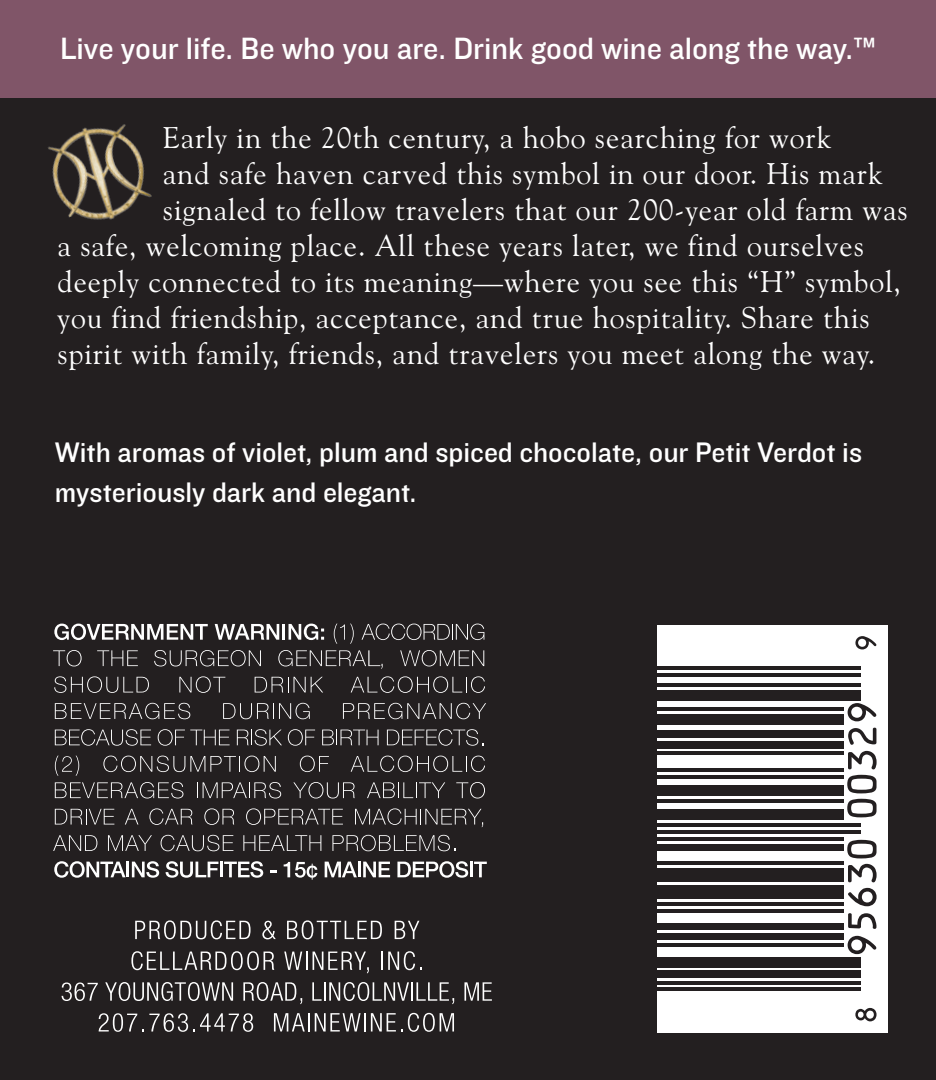
<style>
.page{position:relative;width:936px;height:1080px;background:#231f20}
.page>*{position:absolute;margin:0;border:0;box-sizing:border-box;transform-origin:0 0}
.t1{font:32px "Knockout HTF31 Junior Middlewt";color:#fff}
.t2{font:30px "Goudy Old Style BT";letter-spacing:.03em;color:#fff}
.t3{font:29.2px/40px "Knockout HTF31 Junior Middlewt";color:#fff}
</style>
<div class="page">
<div style="left:0;top:0;width:936px;height:98px;background:#805568"></div>
<img style="left:48px;top:124px;width:104px;height:96px">
<svg style="left:54px;top:624px;width:154px;height:16px"></svg>
<svg style="left:215px;top:624px;width:109px;height:16px"></svg>
<svg style="left:334px;top:624px;width:20px;height:20px"></svg>
<svg style="left:362px;top:624px;width:122px;height:16px"></svg>
<svg style="left:53px;top:650px;width:29px;height:16px"></svg>
<svg style="left:97px;top:650px;width:41px;height:16px"></svg>
<svg style="left:154px;top:650px;width:107px;height:16px"></svg>
<svg style="left:278px;top:650px;width:105px;height:19px"></svg>
<svg style="left:400px;top:650px;width:84px;height:16px"></svg>
<svg style="left:54px;top:676px;width:95px;height:17px"></svg>
<svg style="left:179px;top:676px;width:46px;height:17px"></svg>
<svg style="left:255px;top:677px;width:68px;height:16px"></svg>
<svg style="left:351px;top:676px;width:134px;height:17px"></svg>
<svg style="left:55px;top:703px;width:135px;height:16px"></svg>
<svg style="left:223px;top:703px;width:87px;height:16px"></svg>
<svg style="left:343px;top:703px;width:143px;height:16px"></svg>
<svg style="left:55px;top:729px;width:96px;height:17px"></svg>
<svg style="left:158px;top:729px;width:72px;height:17px"></svg>
<svg style="left:237px;top:729px;width:45px;height:17px"></svg>
<svg style="left:288px;top:729px;width:27px;height:17px"></svg>
<svg style="left:322px;top:730px;width:57px;height:15px"></svg>
<svg style="left:387px;top:729px;width:96px;height:17px"></svg>
<svg style="left:55px;top:756px;width:24px;height:20px"></svg>
<svg style="left:103px;top:756px;width:173px;height:16px"></svg>
<svg style="left:300px;top:756px;width:29px;height:16px"></svg>
<svg style="left:351px;top:756px;width:134px;height:16px"></svg>
<svg style="left:55px;top:782px;width:128px;height:16px"></svg>
<svg style="left:202px;top:782px;width:79px;height:16px"></svg>
<svg style="left:293px;top:782px;width:62px;height:16px"></svg>
<svg style="left:367px;top:782px;width:78px;height:16px"></svg>
<svg style="left:456px;top:782px;width:29px;height:16px"></svg>
<svg style="left:55px;top:809px;width:59px;height:16px"></svg>
<svg style="left:125px;top:809px;width:13px;height:16px"></svg>
<svg style="left:149px;top:808px;width:44px;height:17px"></svg>
<svg style="left:204px;top:808px;width:30px;height:17px"></svg>
<svg style="left:246px;top:808px;width:97px;height:17px"></svg>
<svg style="left:355px;top:808px;width:128px;height:19px"></svg>
<svg style="left:53px;top:835px;width:44px;height:16px"></svg>
<svg style="left:108px;top:835px;width:44px;height:16px"></svg>
<svg style="left:161px;top:835px;width:72px;height:16px"></svg>
<svg style="left:243px;top:835px;width:78px;height:16px"></svg>
<svg style="left:332px;top:835px;width:124px;height:16px"></svg>
<svg style="left:54px;top:861px;width:72px;height:17px"></svg>
<hr style="left:126px;top:862px;width:3px;height:15px;background:#fff">
<svg style="left:132px;top:861px;width:27px;height:17px"></svg>
<svg style="left:166px;top:861px;width:52px;height:17px"></svg>
<hr style="left:220px;top:862px;width:3px;height:15px;background:#fff">
<svg style="left:224px;top:861px;width:39px;height:17px"></svg>
<svg style="left:270px;top:870px;width:6px;height:3px"></svg>
<svg style="left:284px;top:862px;width:33px;height:18px"></svg>
<svg style="left:325px;top:862px;width:32px;height:15px"></svg>
<hr style="left:358px;top:862px;width:3px;height:15px;background:#fff">
<svg style="left:363px;top:862px;width:27px;height:15px"></svg>
<svg style="left:397px;top:861px;width:71px;height:17px"></svg>
<hr style="left:470px;top:862px;width:3px;height:15px;background:#fff">
<svg style="left:474px;top:862px;width:13px;height:15px"></svg>
<svg style="left:135px;top:921px;width:25px;height:18px"></svg>
<svg style="left:164px;top:920px;width:12px;height:19px"></svg>
<div style="left:166px;top:922px;width:8px;height:16px;background:#231f20;border-radius:50%"></div>
<svg style="left:180px;top:920px;width:71px;height:19px"></svg>
<svg style="left:262px;top:921px;width:14px;height:18px"></svg>
<svg style="left:287px;top:921px;width:11px;height:18px"></svg>
<svg style="left:302px;top:920px;width:11px;height:19px"></svg>
<div style="left:303px;top:922px;width:9px;height:16px;background:#231f20;border-radius:50%"></div>
<svg style="left:317px;top:921px;width:65px;height:18px"></svg>
<svg style="left:395px;top:921px;width:24px;height:18px"></svg>
<svg style="left:131px;top:951px;width:96px;height:19px"></svg>
<svg style="left:231px;top:951px;width:12px;height:19px"></svg>
<div style="left:233px;top:953px;width:8px;height:16px;background:#231f20;border-radius:50%"></div>
<svg style="left:247px;top:951px;width:12px;height:19px"></svg>
<div style="left:249px;top:953px;width:8px;height:16px;background:#231f20;border-radius:50%"></div>
<svg style="left:264px;top:952px;width:10px;height:18px"></svg>
<svg style="left:284px;top:952px;width:85px;height:21px"></svg>
<svg style="left:382px;top:951px;width:40px;height:19px"></svg>
<svg style="left:62px;top:983px;width:36px;height:18px"></svg>
<svg style="left:105px;top:982px;width:12px;height:19px"></svg>
<svg style="left:119px;top:982px;width:11px;height:19px"></svg>
<svg style="left:120px;top:983px;width:9px;height:17px"></svg>
<svg style="left:133px;top:982px;width:53px;height:19px"></svg>
<svg style="left:188px;top:982px;width:12px;height:19px"></svg>
<div style="left:190px;top:983px;width:8px;height:17px;background:#231f20;border-radius:50%"></div>
<svg style="left:202px;top:982px;width:31px;height:19px"></svg>
<svg style="left:243px;top:982px;width:11px;height:19px"></svg>
<svg style="left:257px;top:982px;width:11px;height:19px"></svg>
<svg style="left:258px;top:983px;width:9px;height:17px"></svg>
<svg style="left:270px;top:982px;width:32px;height:22px"></svg>
<svg style="left:312px;top:982px;width:43px;height:19px"></svg>
<svg style="left:358px;top:982px;width:11px;height:19px"></svg>
<svg style="left:359px;top:983px;width:9px;height:17px"></svg>
<svg style="left:373px;top:982px;width:81px;height:22px"></svg>
<svg style="left:464px;top:982px;width:28px;height:19px"></svg>
<svg style="left:99px;top:1013px;width:10px;height:19px"></svg>
<svg style="left:113px;top:1013px;width:10px;height:19px"></svg>
<div style="left:114px;top:1015px;width:7px;height:16px;background:#231f20;border-radius:50%"></div>
<svg style="left:127px;top:1013px;width:126px;height:19px"></svg>
<svg style="left:274px;top:1013px;width:128px;height:19px"></svg>
<svg style="left:408px;top:1013px;width:11px;height:19px"></svg>
<svg style="left:423px;top:1013px;width:12px;height:19px"></svg>
<div style="left:425px;top:1014px;width:8px;height:16px;background:#231f20;border-radius:50%"></div>
<svg style="left:440px;top:1013px;width:14px;height:19px"></svg>
<div style="left:658px;top:625px;width:230px;height:407px;background:#fff"></div>
<svg style="left:855px;top:1008px;width:22px;height:13px"></svg>
<hr style="left:658px;top:988px;width:202px;height:3px;background:#231f20">
<hr style="left:658px;top:981px;width:202px;height:3px;background:#231f20">
<div style="left:658px;top:971px;width:202px;height:7px;background:#231f20"></div>
<div style="left:658px;top:957px;width:202px;height:10px;background:#231f20"></div>
<svg style="left:848px;top:936px;width:28px;height:18px"></svg>
<hr style="left:658px;top:943px;width:185px;height:4px;background:#231f20">
<div style="left:658px;top:933px;width:185px;height:7px;background:#231f20"></div>
<svg style="left:848px;top:913px;width:28px;height:16px"></svg>
<div style="left:658px;top:923px;width:185px;height:7px;background:#231f20"></div>
<hr style="left:658px;top:909px;width:185px;height:3px;background:#231f20">
<svg style="left:848px;top:888px;width:29px;height:18px"></svg>
<hr style="left:658px;top:902px;width:185px;height:4px;background:#231f20">
<div style="left:658px;top:885px;width:185px;height:14px;background:#231f20"></div>
<svg style="left:848px;top:864px;width:29px;height:18px"></svg>
<div style="left:658px;top:868px;width:185px;height:14px;background:#231f20"></div>
<hr style="left:658px;top:861px;width:185px;height:4px;background:#231f20">
<svg style="left:847px;top:840px;width:30px;height:18px"></svg>
<div style="left:658px;top:844px;width:185px;height:7px;background:#231f20"></div>
<hr style="left:658px;top:837px;width:185px;height:4px;background:#231f20">
<hr style="left:658px;top:830px;width:202px;height:4px;background:#231f20">
<hr style="left:658px;top:823px;width:202px;height:4px;background:#231f20">
<svg style="left:847px;top:799px;width:30px;height:18px"></svg>
<div style="left:658px;top:810px;width:185px;height:10px;background:#231f20"></div>
<hr style="left:658px;top:800px;width:185px;height:3px;background:#231f20">
<svg style="left:847px;top:775px;width:30px;height:18px"></svg>
<div style="left:658px;top:786px;width:185px;height:10px;background:#231f20"></div>
<hr style="left:658px;top:776px;width:185px;height:3px;background:#231f20">
<svg style="left:848px;top:751px;width:29px;height:18px"></svg>
<hr style="left:658px;top:769px;width:185px;height:3px;background:#231f20">
<hr style="left:658px;top:752px;width:185px;height:3px;background:#231f20">
<svg style="left:848px;top:728px;width:28px;height:17px"></svg>
<div style="left:658px;top:741px;width:185px;height:7px;background:#231f20"></div>
<div style="left:658px;top:731px;width:185px;height:7px;background:#231f20"></div>
<svg style="left:848px;top:703px;width:28px;height:18px"></svg>
<div style="left:658px;top:714px;width:185px;height:10px;background:#231f20"></div>
<hr style="left:658px;top:707px;width:185px;height:4px;background:#231f20">
<div style="left:658px;top:690px;width:202px;height:10px;background:#231f20"></div>
<hr style="left:658px;top:683px;width:202px;height:4px;background:#231f20">
<hr style="left:658px;top:673px;width:202px;height:3px;background:#231f20">
<hr style="left:658px;top:666px;width:202px;height:3px;background:#231f20">
<svg style="left:855px;top:636px;width:21px;height:13px"></svg>
<p class="t1" style="left:60px;top:32px;width:817px">Live your life. Be who you are. Drink good wine along the way.™</p>
<p class="t2" style="left:163px;top:119px;width:670px">Early in the 20th century, a hobo searching for work</p>
<p class="t2" style="left:163px;top:155px;width:722px">and safe haven carved this symbol in our door. His mark</p>
<p class="t2" style="left:163px;top:191px;width:746px">signaled to fellow travelers that our 200-year old farm was</p>
<p class="t2" style="left:58px;top:227px;width:808px">a safe, welcoming place. All these years later, we find ourselves</p>
<p class="t2" style="left:58px;top:263px;width:845px">deeply connected to its meaning—where you see this “H” symbol,</p>
<p class="t2" style="left:58px;top:299px;width:814px">you find friendship, acceptance, and true hospitality. Share this</p>
<p class="t2" style="left:58px;top:335px;width:819px">spirit with family, friends, and travelers you meet along the way.</p>
<p class="t3" style="left:55px;top:433px;width:809px">With aromas of violet, plum and spiced chocolate, our Petit Verdot is mysteriously dark and elegant.</p>
</div>
